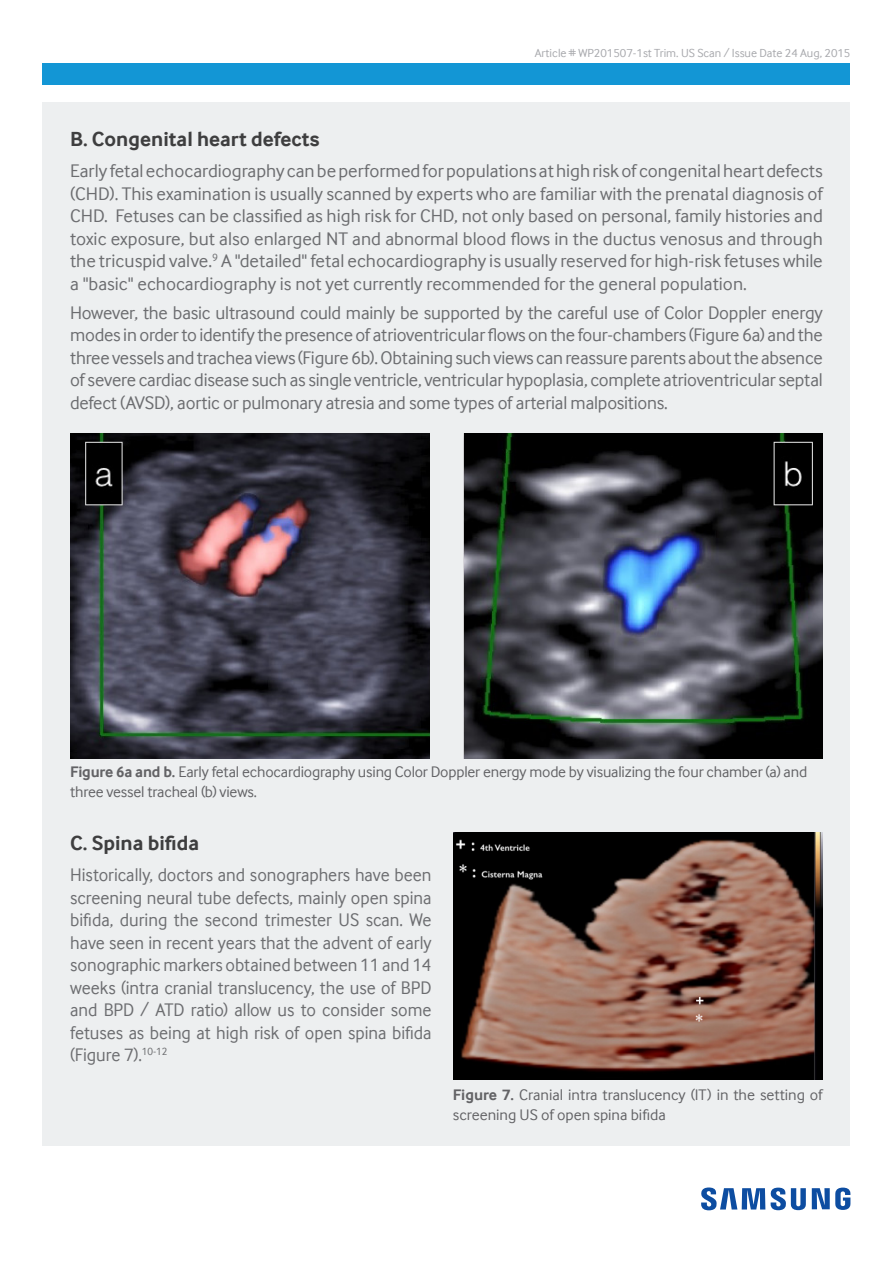
<style>
.page{position:relative;width:893px;height:1263px;background:#fff}
.page>*{position:absolute;margin:0;border:0;box-sizing:border-box;transform-origin:0 0}
.t1{font:700 21px "Samsung Inter Face";color:#3e3e3f}
.t2{font:18.75px/22.5px "Samsung Inter Face";color:#6c6d70;text-align:justify}
.t3{font:18.75px/22.5px "Samsung Inter Face";color:#6c6d70;text-align:justify;scale:.95 1}
.t4{font:15.75px/19.5px "Samsung Inter Face";letter-spacing:-.01em;color:#636366}
.t5{font:12px "Samsung Inter Face";color:#a8a9ad}
.s1{font-weight:700}
</style>
<div class="page">
<div style="left:43px;top:102px;width:807px;height:1044px;background:#edeff0"></div>
<div style="left:43px;top:64px;width:807px;height:21px;background:#1396d5"></div>
<svg style="left:701px;top:1187px;width:64px;height:23px"></svg>
<svg style="left:771px;top:1187px;width:35px;height:23px"></svg>
<svg style="left:812px;top:1187px;width:38px;height:23px"></svg>
<img style="left:70px;top:433px;width:359px;height:325px">
<img style="left:464px;top:433px;width:359px;height:325px">
<img style="left:453px;top:833px;width:370px;height:247px">
<p class="t5" style="left:535px;top:46px;width:317px">Article # WP201507-1st Trim. US Scan / Issue Date 24 Aug, 2015</p>
<p class="t1" style="left:70px;top:127px;width:251px">B. Congenital heart defects</p>
<p class="t2" style="left:70px;top:160px;width:754px">Early fetal echocardiography can be performed for populations at high risk of congenital heart defects (CHD). This examination is usually scanned by experts who are familiar with the prenatal diagnosis of CHD. Fetuses can be classified as high risk for CHD, not only based on personal, family histories and toxic exposure, but also enlarged NT and abnormal blood flows in the ductus venosus and through the tricuspid valve.<sup>9</sup> A "detailed" fetal echocardiography is usually reserved for high-risk fetuses while a "basic" echocardiography is not yet currently recommended for the general population.</p>
<p class="t2" style="left:70px;top:301px;width:754px">However, the basic ultrasound could mainly be supported by the careful use of Color Doppler energy modes in order to identify the presence of atrioventricular flows on the four-chambers (Figure 6a) and the three vessels and trachea views (Figure 6b). Obtaining such views can reassure parents about the absence of severe cardiac disease such as single ventricle, ventricular hypoplasia, complete atrioventricular septal defect (AVSD), aortic or pulmonary atresia and some types of arterial malpositions.</p>
<p class="t4" style="left:70px;top:762px;width:739px"><span class="s1">Figure 6a and b.</span> Early fetal echocardiography using Color Doppler energy mode by visualizing the four chamber (a) and three vessel tracheal (b) views.</p>
<p class="t1" style="left:70px;top:831px;width:131px">C. Spina bifida</p>
<p class="t3" style="left:70px;top:863px;width:382px">Historically, doctors and sonographers have been screening neural tube defects, mainly open spina bifida, during the second trimester US scan. We have seen in recent years that the advent of early sonographic markers obtained between 11 and 14 weeks (intra cranial translucency, the use of BPD and BPD / ATD ratio) allow us to consider some fetuses as being at high risk of open spina bifida (Figure 7).<sup>10-12</sup></p>
<p class="t4" style="left:453px;top:1085px;width:371px"><span class="s1">Figure 7.</span> Cranial intra translucency (IT) in the setting of screening US of open spina bifida</p>
</div>
